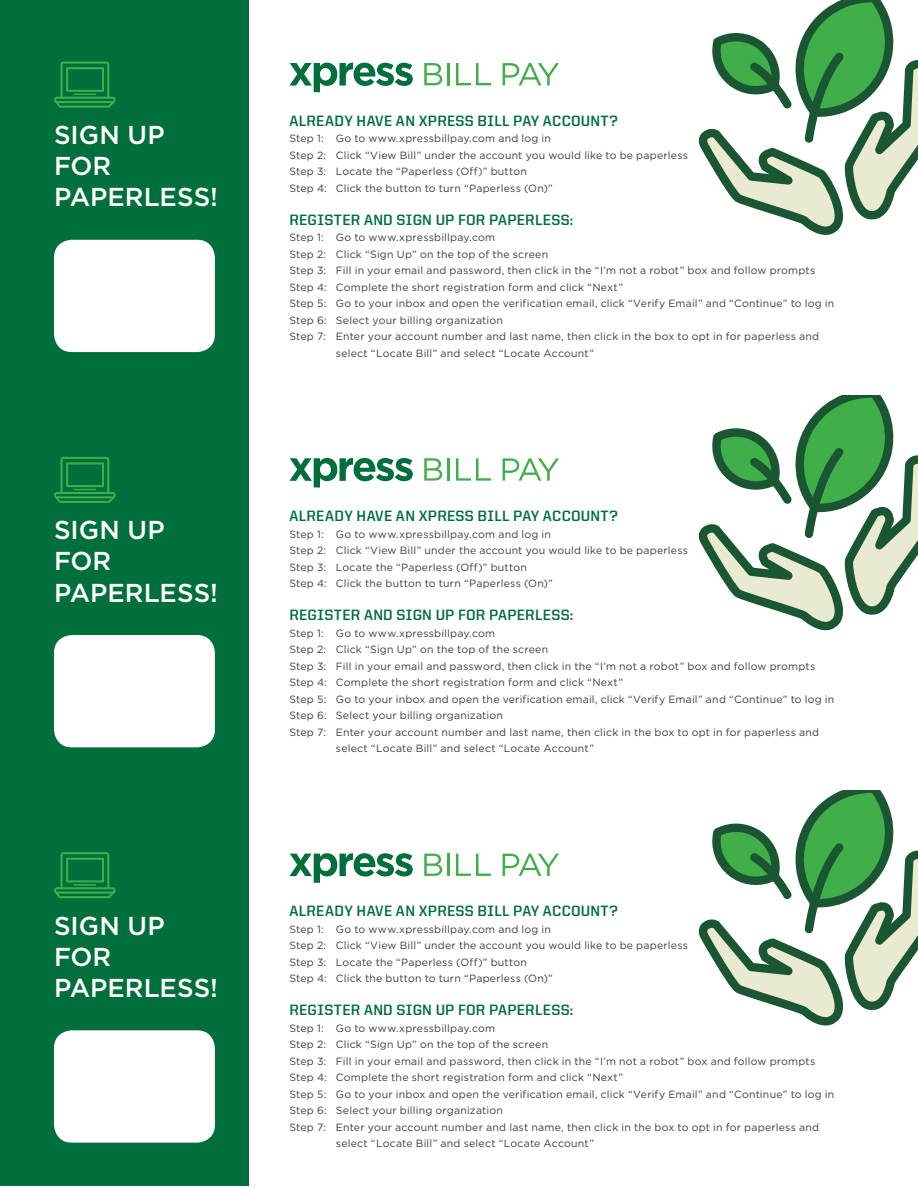
<style>
.page{position:relative;width:918px;height:1188px;background:#fff}
.page>*{position:absolute;margin:0;border:0;box-sizing:border-box;transform-origin:0 0}
.t1{font:500 25.95px/31px "Gotham";color:#fff}
.t2{font:700 15px "United Sans Reg";letter-spacing:.02em;color:#006f3c}
.t3{font:10.5px/16.5px "Gotham HTF";letter-spacing:.02em;color:#3d3d3d}
</style>
<div class="page">
<svg style="left:698px;top:0;width:220px;height:235px"></svg>
<div style="left:0;top:0;width:248px;height:395px;background:#006f3c"></div>
<svg style="left:503px;top:63px;width:56px;height:22px"></svg>
<svg style="left:424px;top:63px;width:18px;height:22px"></svg>
<hr style="left:447px;top:63px;width:3px;height:22px;background:#40ae49">
<svg style="left:456px;top:63px;width:35px;height:22px"></svg>
<svg style="left:289px;top:62px;width:124px;height:30px"></svg>
<svg style="left:54px;top:62px;width:62px;height:46px"></svg>
<svg style="left:698px;top:395px;width:220px;height:236px"></svg>
<div style="left:0;top:395px;width:248px;height:396px;background:#006f3c"></div>
<svg style="left:503px;top:458px;width:56px;height:23px"></svg>
<svg style="left:424px;top:458px;width:18px;height:23px"></svg>
<hr style="left:447px;top:458px;width:3px;height:23px;background:#40ae49">
<svg style="left:456px;top:458px;width:35px;height:23px"></svg>
<svg style="left:289px;top:458px;width:124px;height:29px"></svg>
<svg style="left:54px;top:457px;width:62px;height:46px"></svg>
<svg style="left:698px;top:791px;width:220px;height:235px"></svg>
<div style="left:0;top:791px;width:248px;height:395px;background:#006f3c"></div>
<svg style="left:503px;top:854px;width:56px;height:22px"></svg>
<svg style="left:424px;top:854px;width:18px;height:22px"></svg>
<hr style="left:447px;top:854px;width:3px;height:22px;background:#40ae49">
<svg style="left:456px;top:854px;width:35px;height:22px"></svg>
<svg style="left:289px;top:853px;width:124px;height:30px"></svg>
<svg style="left:54px;top:852px;width:62px;height:46px"></svg>
<div style="left:54px;top:240px;width:161px;height:112px;background:#fff;border-radius:18px"></div>
<div style="left:54px;top:635px;width:161px;height:112px;background:#fff;border-radius:18px"></div>
<div style="left:54px;top:1030px;width:161px;height:113px;background:#fff;border-radius:18px"></div>
<h1 class="t1" style="left:54px;top:119px;width:166px">SIGN UP<br>FOR<br>PAPERLESS!</h1>
<h1 class="t1" style="left:54px;top:514px;width:166px">SIGN UP<br>FOR<br>PAPERLESS!</h1>
<h1 class="t1" style="left:54px;top:910px;width:166px">SIGN UP<br>FOR<br>PAPERLESS!</h1>
<h2 class="t2" style="left:289px;top:113px;width:330px">ALREADY HAVE AN XPRESS BILL PAY ACCOUNT?</h2>
<p class="t3" style="left:289px;top:130px;width:400px">Step 1: Go to www.xpressbillpay.com and log in<br>Step 2: Click “View Bill” under the account you would like to be paperless Step 3: Locate the “Paperless (Off)” button<br>Step 4: Click the button to turn “Paperless (On)”</p>
<h2 class="t2" style="left:289px;top:212px;width:285px">REGISTER AND SIGN UP FOR PAPERLESS:</h2>
<p class="t3" style="left:289px;top:229px;width:207px">Step 1: Go to www.xpressbillpay.com</p>
<p class="t3" style="left:289px;top:246px;width:260px">Step 2: Click “Sign Up” on the top of the screen</p>
<p class="t3" style="left:289px;top:262px;width:527px">Step 3: Fill in your email and password, then click in the “I’m not a robot” box and follow prompts</p>
<p class="t3" style="left:289px;top:279px;width:335px">Step 4: Complete the short registration form and click “Next”</p>
<p class="t3" style="left:289px;top:295px;width:546px">Step 5: Go to your inbox and open the verification email, click “Verify Email” and “Continue” to log in</p>
<p class="t3" style="left:289px;top:312px;width:215px">Step 6: Select your billing organization</p>
<p class="t3" style="left:289px;top:328px;width:531px">Step 7: Enter your account number and last name, then click in the box to opt in for paperless and</p>
<p class="t3" style="left:336px;top:345px;width:260px">select “Locate Bill” and select “Locate Account”</p>
<h2 class="t2" style="left:289px;top:508px;width:330px">ALREADY HAVE AN XPRESS BILL PAY ACCOUNT?</h2>
<p class="t3" style="left:289px;top:526px;width:400px">Step 1: Go to www.xpressbillpay.com and log in<br>Step 2: Click “View Bill” under the account you would like to be paperless Step 3: Locate the “Paperless (Off)” button<br>Step 4: Click the button to turn “Paperless (On)”</p>
<h2 class="t2" style="left:289px;top:607px;width:285px">REGISTER AND SIGN UP FOR PAPERLESS:</h2>
<p class="t3" style="left:289px;top:625px;width:207px">Step 1: Go to www.xpressbillpay.com</p>
<p class="t3" style="left:289px;top:641px;width:260px">Step 2: Click “Sign Up” on the top of the screen</p>
<p class="t3" style="left:289px;top:658px;width:527px">Step 3: Fill in your email and password, then click in the “I’m not a robot” box and follow prompts</p>
<p class="t3" style="left:289px;top:674px;width:335px">Step 4: Complete the short registration form and click “Next”</p>
<p class="t3" style="left:289px;top:691px;width:546px">Step 5: Go to your inbox and open the verification email, click “Verify Email” and “Continue” to log in</p>
<p class="t3" style="left:289px;top:707px;width:215px">Step 6: Select your billing organization</p>
<p class="t3" style="left:289px;top:724px;width:531px">Step 7: Enter your account number and last name, then click in the box to opt in for paperless and</p>
<p class="t3" style="left:336px;top:740px;width:260px">select “Locate Bill” and select “Locate Account”</p>
<h2 class="t2" style="left:289px;top:903px;width:330px">ALREADY HAVE AN XPRESS BILL PAY ACCOUNT?</h2>
<p class="t3" style="left:289px;top:921px;width:400px">Step 1: Go to www.xpressbillpay.com and log in<br>Step 2: Click “View Bill” under the account you would like to be paperless Step 3: Locate the “Paperless (Off)” button<br>Step 4: Click the button to turn “Paperless (On)”</p>
<h2 class="t2" style="left:289px;top:1002px;width:285px">REGISTER AND SIGN UP FOR PAPERLESS:</h2>
<p class="t3" style="left:289px;top:1020px;width:207px">Step 1: Go to www.xpressbillpay.com</p>
<p class="t3" style="left:289px;top:1036px;width:260px">Step 2: Click “Sign Up” on the top of the screen</p>
<p class="t3" style="left:289px;top:1053px;width:527px">Step 3: Fill in your email and password, then click in the “I’m not a robot” box and follow prompts</p>
<p class="t3" style="left:289px;top:1069px;width:335px">Step 4: Complete the short registration form and click “Next”</p>
<p class="t3" style="left:289px;top:1086px;width:546px">Step 5: Go to your inbox and open the verification email, click “Verify Email” and “Continue” to log in</p>
<p class="t3" style="left:289px;top:1102px;width:215px">Step 6: Select your billing organization</p>
<p class="t3" style="left:289px;top:1119px;width:531px">Step 7: Enter your account number and last name, then click in the box to opt in for paperless and</p>
<p class="t3" style="left:336px;top:1135px;width:260px">select “Locate Bill” and select “Locate Account”</p>
</div>
